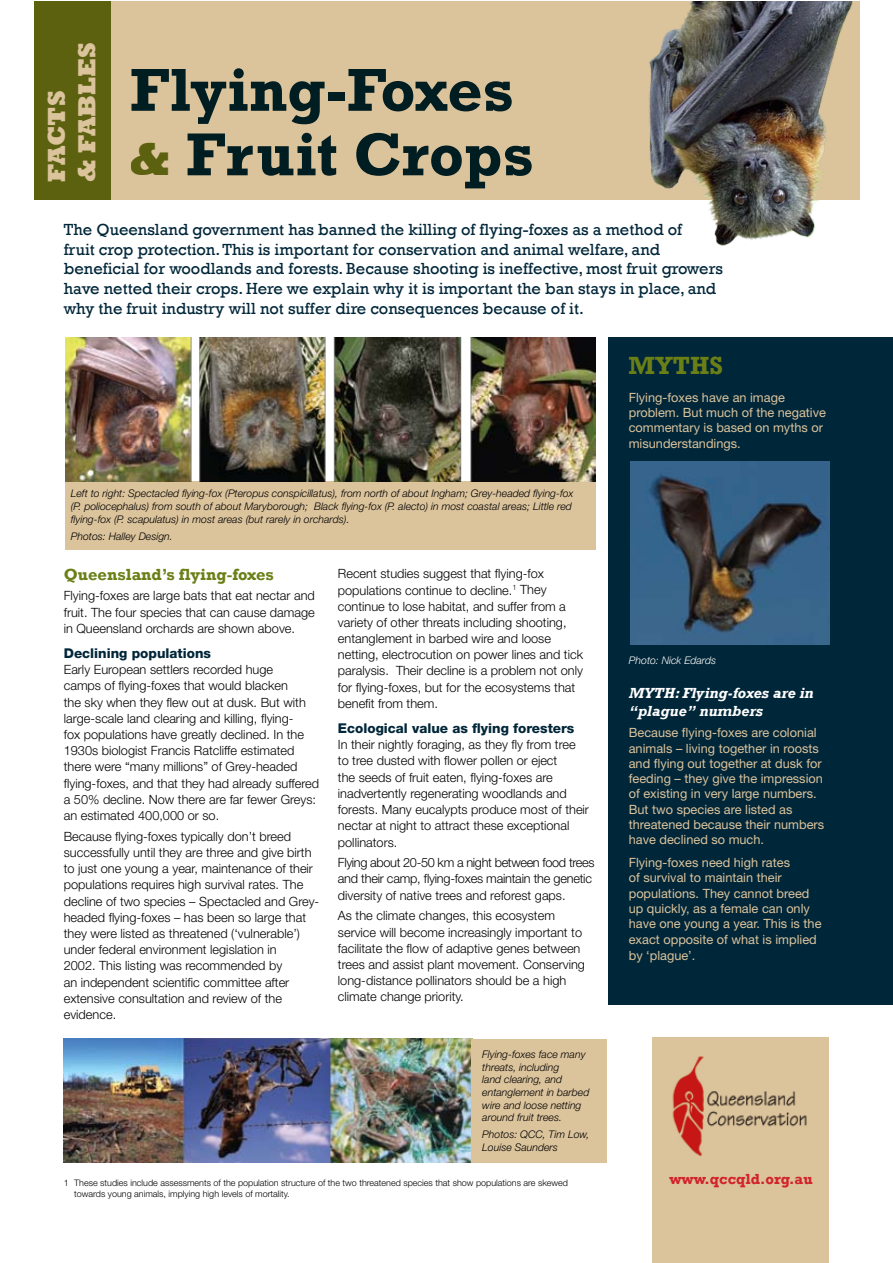
<style>
.page{position:relative;width:893px;height:1263px;background:#fff}
.page>*{position:absolute;margin:0;border:0;box-sizing:border-box;transform-origin:0 0}
.t1{font:700 61.5px/64.5px "Rockwell";color:#002639}
.t2{font:800 25.5px/30.6px "Rockwell";color:#dbc39c}
.t3{font:700 25.5px "Rockwell";color:#6b7f17}
.t4{font:16.5px/19.8px "Rockwell";color:#002639}
.t5{font:700 16.5px "Rockwell";color:#6b7f17}
.t6{font:italic 700 15px/18px "Rockwell";color:#fff}
.t7{font:700 15px "Rockwell";color:#d2232a}
.t8{font:800 13.5px "Helvetica Neue";color:#002639}
.t9{font:300 12.75px/16.2px "Helvetica Neue";color:#000}
.t10{font:12.75px/15.3px "Helvetica Neue";color:#dbc39c}
.t11{font:300 12.75px/16.2px "Helvetica Neue";letter-spacing:-.02em;color:#000}
.t12{font:italic 300 10.5px/12.6px "Helvetica Neue";color:#000}
.t13{font:italic 300 10.5px "Helvetica Neue";color:#fff}
.t14{font:300 9px/10.8px "Helvetica Neue";color:#000}
.s1{font-weight:800;font-size:46.5px;color:#6b7f17}
</style>
<div class="page">
<div style="left:65px;top:482px;width:531px;height:68px;background:#dbc39c"></div>
<div style="left:34px;top:1px;width:826px;height:199px;background:#dbc39c"></div>
<img style="left:649px;top:1px;width:204px;height:245px">
<div style="left:34px;top:1px;width:77px;height:199px;background:#5b610e"></div>
<div style="left:608px;top:338px;width:284px;height:667px;background:#002639"></div>
<img style="left:630px;top:462px;width:199px;height:183px">
<img style="left:65px;top:338px;width:531px;height:144px">
<img style="left:64px;top:1039px;width:407px;height:123px">
<div style="left:471px;top:1039px;width:136px;height:123px;background:#dbc39c"></div>
<div style="left:652px;top:1037px;width:177px;height:226px;background:#dbc39c"></div>
<img style="left:672px;top:1056px;width:135px;height:100px">
<h2 class="t2" style="left:41px;top:182px;width:141px;rotate:-90deg">FACTS<br>&amp; FABLES</h2>
<h1 class="t1" style="left:130px;top:56px;width:406px">Flying-Foxes <span class="s1">&amp;</span> Fruit Crops</h1>
<p class="t4" style="left:64px;top:219px;width:661px">The Queensland government has banned the killing of flying-foxes as a method of<br>fruit crop protection. This is important for conservation and animal welfare, and beneficial for woodlands and forests. Because shooting is ineffective, most fruit growers have netted their crops. Here we explain why it is important the ban stays in place, and why the fruit industry will not suffer dire consequences because of it.</p>
<p class="t12" style="left:71px;top:487px;width:504px">Left to right: Spectacled flying-fox (Pteropus conspicillatus), from north of about Ingham; Grey-headed flying-fox (P. poliocephalus) from south of about Maryborough; Black flying-fox (P. alecto) in most coastal areas; Little red flying-fox (P. scapulatus) in most areas (but rarely in orchards).</p>
<p class="t12" style="left:71px;top:529px;width:103px">Photos: Halley Design.</p>
<p class="t5" style="left:64px;top:564px;width:212px">Queensland’s flying-foxes</p>
<p class="t9" style="left:64px;top:587px;width:253px;text-align:justify">Flying-foxes are large bats that eat nectar and fruit. The four species that can cause damage in Queensland orchards are shown above.</p>
<p class="t8" style="left:64px;top:645px;width:149px">Declining populations</p>
<p class="t9" style="left:64px;top:661px;width:257px">Early European settlers recorded huge<br>camps of flying-foxes that would blacken<br>the sky when they flew out at dusk. But with large-scale land clearing and killing, flying-<br>fox populations have greatly declined. In the 1930s biologist Francis Ratcliffe estimated there were “many millions” of Grey-headed flying-foxes, and that they had already suffered a 50% decline. Now there are far fewer Greys: an estimated 400,000 or so.</p>
<p class="t9" style="left:64px;top:828px;width:257px">Because flying-foxes typically don’t breed successfully until they are three and give birth to just one young a year, maintenance of their populations requires high survival rates. The decline of two species – Spectacled and Grey&shy;headed flying-foxes – has been so large that they were listed as threatened (‘vulnerable’) under federal environment legislation in<br>2002. This listing was recommended by<br>an independent scientific committee after extensive consultation and review of the evidence.</p>
<p class="t9" style="left:338px;top:565px;width:247px">Recent studies suggest that flying-fox populations continue to decline.<sup>1</sup> They continue to lose habitat, and suffer from a variety of other threats including shooting, entanglement in barbed wire and loose netting, electrocution on power lines and tick paralysis. Their decline is a problem not only for flying-foxes, but for the ecosystems that benefit from them.</p>
<p class="t8" style="left:338px;top:720px;width:238px">Ecological value as flying foresters</p>
<p class="t9" style="left:338px;top:736px;width:253px">In their nightly foraging, as they fly from tree to tree dusted with flower pollen or eject<br>the seeds of fruit eaten, flying-foxes are inadvertently regenerating woodlands and forests. Many eucalypts produce most of their nectar at night to attract these exceptional pollinators.</p>
<p class="t11" style="left:338px;top:854px;width:258px">Flying about 20-50 km a night between food trees and their camp, flying-foxes maintain the genetic diversity of native trees and reforest gaps.</p>
<p class="t9" style="left:338px;top:907px;width:249px">As the climate changes, this ecosystem service will become increasingly important to facilitate the flow of adaptive genes between trees and assist plant movement. Conserving long-distance pollinators should be a high climate change priority.</p>
<p class="t12" style="left:482px;top:1048px;width:109px">Flying-foxes face many threats, including<br>land clearing, and entanglement in barbed wire and loose netting around fruit trees.</p>
<p class="t12" style="left:482px;top:1128px;width:109px">Photos: QCC, Tim Low,<br>Louise Saunders</p>
<p class="t14" style="left:74px;top:1177px;width:495px;text-indent:-11px">1 These studies include assessments of the population structure of the two threatened species that show populations are skewed towards young animals, implying high levels of mortality.</p>
<h2 class="t3" style="left:628px;top:350px;width:96px">MYTHS</h2>
<p class="t10" style="left:629px;top:389px;width:199px">Flying-foxes have an image problem. But much of the negative commentary is based on myths or misunderstandings.</p>
<p class="t13" style="left:629px;top:654px;width:89px">Photo: Nick Edards</p>
<p class="t6" style="left:629px;top:683px;width:186px">MYTH: Flying-foxes are in “plague” numbers</p>
<p class="t10" style="left:629px;top:725px;width:197px">Because flying-foxes are colonial animals – living together in roosts and flying out together at dusk for feeding – they give the impression of existing in very large numbers.<br>But two species are listed as threatened because their numbers have declined so much.</p>
<p class="t10" style="left:629px;top:855px;width:194px">Flying-foxes need high rates<br>of survival to maintain their populations. They cannot breed up quickly, as a female can only have one young a year. This is the exact opposite of what is implied by ‘plague’.</p>
<p class="t7" style="left:669px;top:1169px;width:145px">www.qccqld.org.au</p>
</div>
